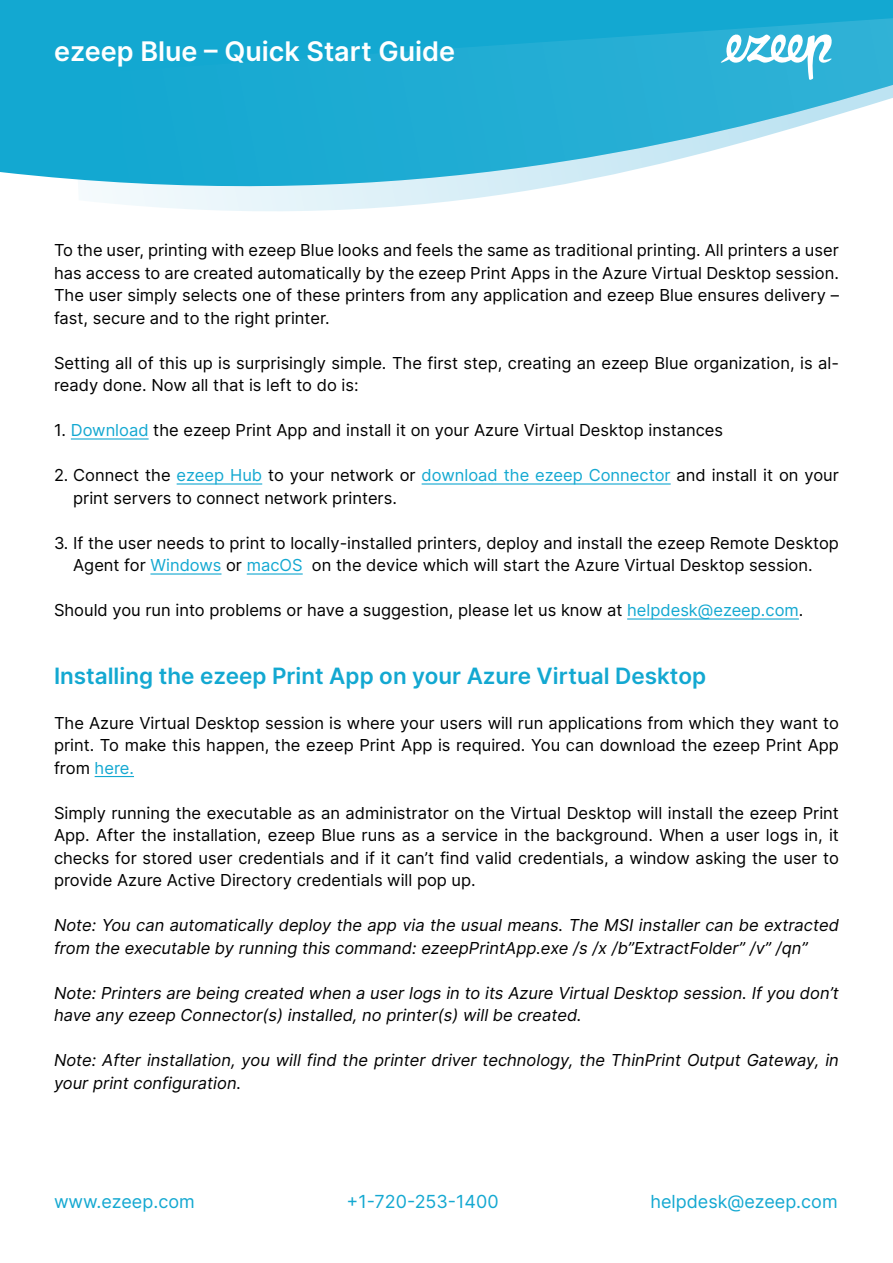
<style>
.page{position:relative;width:893px;height:1263px;background:#fff}
.page>*{position:absolute;margin:0;border:0;box-sizing:border-box;transform-origin:0 0}
.t1{font:600 27px "Inter";color:#fff}
.t2{font:600 22.5px "Inter";color:#13a8d1}
.t3{font:18px "Inter";color:#13a8d1}
.t4{font:16.5px/22.5px "Inter";color:#000;text-align:justify}
.t5{font:italic 16.5px/22.5px "Inter";color:#000}
.s1{color:#13a8d1}
</style>
<div class="page">
<svg style="left:0;top:0;width:119px;height:204px;background:#31b3d6"></svg>
<svg style="left:119px;top:0;width:774px;height:211px"></svg>
<svg style="left:721px;top:34px;width:111px;height:46px"></svg>
<hr style="left:71px;top:438px;width:78px;height:2px;background:#13a8d1">
<hr style="left:177px;top:483px;width:85px;height:2px;background:#13a8d1">
<hr style="left:422px;top:483px;width:249px;height:2px;background:#13a8d1">
<hr style="left:150px;top:573px;width:71px;height:2px;background:#13a8d1">
<hr style="left:247px;top:573px;width:56px;height:2px;background:#13a8d1">
<hr style="left:627px;top:618px;width:172px;height:2px;background:#13a8d1">
<hr style="left:95px;top:776px;width:39px;height:1px;background:#13a8d1">
<h1 class="t1" style="left:54px;top:31px;width:403px">ezeep Blue – Quick Start Guide</h1>
<p class="t4" style="left:54px;top:238px;width:786px">To the user, printing with ezeep Blue looks and feels the same as traditional printing. All printers a user has access to are created automatically by the ezeep Print Apps in the Azure Virtual Desktop session.<br>The user simply selects one of these printers from any application and ezeep Blue ensures delivery – fast, secure and to the right printer.</p>
<p class="t4" style="left:54px;top:351px;width:786px">Setting all of this up is surprisingly simple. The first step, creating an ezeep Blue organization, is al&shy;ready done. Now all that is left to do is:</p>
<p class="t4" style="left:54px;top:418px;width:671px">1. <span class="s1">Download</span> the ezeep Print App and install it on your Azure Virtual Desktop instances</p>
<p class="t4" style="left:73px;top:463px;width:767px;text-indent:-19px">2. Connect the <span class="s1">ezeep Hub</span> to your network or <span class="s1">download the ezeep Connector</span> and install it on your print servers to connect network printers.</p>
<p class="t4" style="left:54px;top:531px;width:786px;text-align:center">3. If the user needs to print to locally-installed printers, deploy and install the ezeep Remote Desktop<br>Agent for <span class="s1">Windows</span> or <span class="s1">macOS</span> on the device which will start the Azure Virtual Desktop session.</p>
<p class="t4" style="left:54px;top:598px;width:751px">Should you run into problems or have a suggestion, please let us know at <span class="s1">helpdesk@ezeep.com</span>.</p>
<h2 class="t2" style="left:54px;top:659px;width:654px">Installing the ezeep Print App on your Azure Virtual Desktop</h2>
<p class="t4" style="left:54px;top:711px;width:786px">The Azure Virtual Desktop session is where your users will run applications from which they want to print. To make this happen, the ezeep Print App is required. You can download the ezeep Print App from <span class="s1">here.</span></p>
<p class="t4" style="left:54px;top:801px;width:786px">Simply running the executable as an administrator on the Virtual Desktop will install the ezeep Print App. After the installation, ezeep Blue runs as a service in the background. When a user logs in, it checks for stored user credentials and if it can’t find valid credentials, a window asking the user to provide Azure Active Directory credentials will pop up.</p>
<p class="t5" style="left:54px;top:913px;width:786px">Note: You can automatically deploy the app via the usual means. The MSI installer can be extracted from the executable by running this command: ezeepPrintApp.exe /s /x /b”ExtractFolder” /v” /qn”</p>
<p class="t5" style="left:54px;top:981px;width:786px">Note: Printers are being created when a user logs in to its Azure Virtual Desktop session. If you don’t have any ezeep Connector(s) installed, no printer(s) will be created.</p>
<p class="t5" style="left:54px;top:1048px;width:786px">Note: After installation, you will find the printer driver technology, the ThinPrint Output Gateway, in your print configuration.</p>
<p class="t3" style="left:54px;top:1188px;width:142px">www.ezeep.com</p>
<p class="t3" style="left:346px;top:1188px;width:154px">+1-720-253-1400</p>
<p class="t3" style="left:650px;top:1188px;width:189px">helpdesk@ezeep.com</p>
</div>
